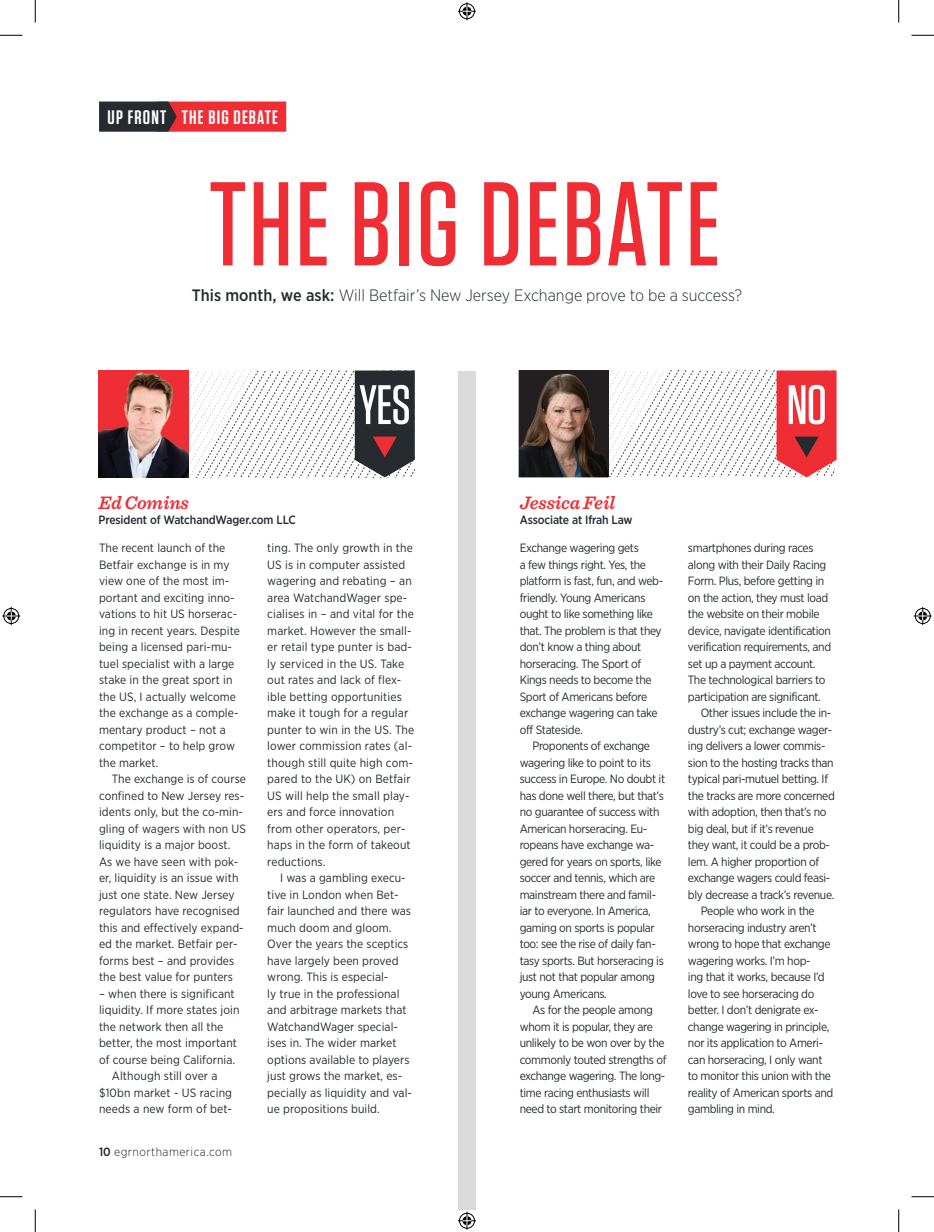
<style>
.page{position:relative;width:934px;height:1232px;background:#fff}
.page>*{position:absolute;margin:0;border:0;box-sizing:border-box;transform-origin:0 0}
.t1{font:500 118.8px "Tungsten";letter-spacing:.025em;color:#ee2e34}
.t2{font:500 55.5px "Tungsten";color:#fff}
.t3{font:600 19.5px "Tungsten";letter-spacing:.06em;color:#fff}
.t4{font:italic 600 18.9px "Sentinel";letter-spacing:-.01em;color:#ee2e34}
.t5{font:300 16.5px "Gotham Narrow";color:#262b30}
.t6{font:12px/16.5px "Gotham Narrow";letter-spacing:-.03em;color:#262b30}
.t7{font:12px/16.5px "Gotham Narrow";letter-spacing:.005em;color:#262b30}
.t8{font:12px/16.5px "Gotham Narrow";letter-spacing:.01em;color:#262b30}
.t9{font:500 12px "Gotham Narrow";letter-spacing:-.01em;color:#262b30}
.t10{font:300 12px "Gotham Narrow";letter-spacing:.04em;color:#231f20}
.s1{font-weight:500}
</style>
<div class="page">
<svg style="left:99px;top:101px;width:187px;height:31px;background:#a13237"></svg>
<div style="left:458px;top:370px;width:18px;height:839px;background:#dad9dc"></div>
<img style="left:518px;top:370px;width:2px;height:107px">
<svg style="left:188px;top:370px;width:227px;height:107px"></svg>
<svg style="left:520px;top:370px;width:316px;height:107px"></svg>
<img style="left:98px;top:370px;width:90px;height:107px">
<svg style="left:0;top:35px;width:22px;height:1px"></svg>
<svg style="left:911px;top:35px;width:23px;height:1px"></svg>
<svg style="left:0;top:1196px;width:22px;height:1px"></svg>
<svg style="left:911px;top:1196px;width:23px;height:1px"></svg>
<svg style="left:35px;top:0;width:1px;height:22px"></svg>
<svg style="left:35px;top:1209px;width:1px;height:22px"></svg>
<svg style="left:898px;top:0;width:1px;height:22px"></svg>
<svg style="left:898px;top:1209px;width:1px;height:22px"></svg>
<svg style="left:458px;top:2px;width:18px;height:18px"></svg>
<svg style="left:458px;top:1211px;width:18px;height:18px"></svg>
<svg style="left:2px;top:607px;width:18px;height:18px"></svg>
<svg style="left:913px;top:607px;width:18px;height:18px"></svg>
<h3 class="t3" style="left:108px;top:107px;width:172px">UP FRONT THE BIG DEBATE</h3>
<h1 class="t1" style="left:209px;top:162px;width:512px">THE BIG DEBATE</h1>
<h3 class="t5" style="left:192px;top:285px;width:552px"><span class="s1">This month, we ask:</span> Will Betfair’s New Jersey Exchange prove to be a success?</h3>
<h3 class="t4" style="left:98px;top:488px;width:92px">Ed Comins</h3>
<p class="t9" style="left:98px;top:512px;width:199px">President of WatchandWager.com LLC</p>
<h2 class="t2" style="left:359px;top:376px;width:53px">YES</h2>
<h2 class="t2" style="left:786px;top:376px;width:42px">NO</h2>
<h3 class="t4" style="left:520px;top:488px;width:97px">Jessica Feil</h3>
<p class="t9" style="left:520px;top:512px;width:114px">Associate at Ifrah Law</p>
<p class="t7" style="left:99px;top:539px;width:142px">The recent launch of the<br>Betfair exchange is in my view one of the most im&shy;portant and exciting inno&shy;vations to hit US horserac&shy;ing in recent years. Despite being a licensed pari-mu&shy;tuel specialist with a large stake in the great sport in the US, I actually welcome the exchange as a comple&shy;mentary product – not a competitor – to help grow the market.</p>
<p class="t7" style="left:99px;top:770px;width:148px;text-indent:13px">The exchange is of course confined to New Jersey res&shy;idents only, but the co-min&shy;gling of wagers with non US liquidity is a major boost.<br>As we have seen with pok&shy;er, liquidity is an issue with just one state. New Jersey regulators have recognised this and effectively expand&shy;ed the market. Betfair per&shy;forms best – and provides the best value for punters</p>
<p class="t7" style="left:99px;top:985px;width:137px">– when there is significant</p>
<p class="t7" style="left:99px;top:1001px;width:142px">liquidity. If more states join</p>
<p class="t7" style="left:99px;top:1018px;width:126px">the network then all the</p>
<p class="t7" style="left:99px;top:1034px;width:139px">better, the most important</p>
<p class="t7" style="left:99px;top:1051px;width:138px">of course being California.</p>
<p class="t8" style="left:112px;top:1067px;width:107px">Although still over a</p>
<p class="t8" style="left:99px;top:1084px;width:134px">$10bn market - US racing</p>
<p class="t8" style="left:99px;top:1100px;width:134px">needs a new form of bet-</p>
<p class="t10" style="left:99px;top:1144px;width:135px"><span class="s1">10</span> egrnorthamerica.com</p>
<p class="t8" style="left:267px;top:539px;width:148px">ting. The only growth in the<br>US is in computer assisted wagering and rebating – an area WatchandWager spe&shy;cialises in – and vital for the market. However the small&shy;er retail type punter is bad&shy;ly serviced in the US. Take out rates and lack of flex&shy;ible betting opportunities make it tough for a regular punter to win in the US. The lower commission rates (al&shy;though still quite high com&shy;pared to the UK) on Betfair<br>US will help the small play&shy;ers and force innovation from other operators, per&shy;haps in the form of takeout reductions.</p>
<p class="t7" style="left:267px;top:869px;width:146px;text-indent:13px">I was a gambling execu&shy;tive in London when Bet&shy;fair launched and there was much doom and gloom.<br>Over the years the sceptics have largely been proved wrong. This is especial-<br>ly true in the professional and arbitrage markets that<br>WatchandWager special&shy;ises in. The wider market options available to players just grows the market, es&shy;pecially as liquidity and val&shy;ue propositions build.</p>
<p class="t6" style="left:520px;top:539px;width:145px">Exchange wagering gets<br>a few things right. Yes, the platform is fast, fun, and web&shy;friendly. Young Americans ought to like something like that. The problem is that they don’t know a thing about horseracing. The Sport of<br>Kings needs to become the<br>Sport of Americans before exchange wagering can take off Stateside.</p>
<p class="t6" style="left:520px;top:737px;width:147px;text-indent:13px">Proponents of exchange wagering like to point to its success in Europe. No doubt it has done well there, but that’s no guarantee of success with<br>American horseracing. Eu&shy;ropeans have exchange wa&shy;gered for years on sports, like soccer and tennis, which are mainstream there and famil&shy;iar to everyone. In America, gaming on sports is popular too: see the rise of daily fan&shy;tasy sports. But horseracing is just not that popular among young Americans.</p>
<p class="t6" style="left:520px;top:1001px;width:148px;text-indent:13px">As for the people among whom it is popular, they are unlikely to be won over by the commonly touted strengths of exchange wagering. The long&shy;time racing enthusiasts will need to start monitoring their</p>
<p class="t6" style="left:688px;top:539px;width:127px">smartphones during races</p>
<p class="t6" style="left:688px;top:556px;width:140px">along with their Daily Racing</p>
<p class="t6" style="left:688px;top:572px;width:138px">Form. Plus, before getting in</p>
<p class="t6" style="left:688px;top:589px;width:142px">on the action, they must load</p>
<p class="t6" style="left:688px;top:605px;width:133px">the website on their mobile</p>
<p class="t6" style="left:688px;top:622px;width:144px">device, navigate identification</p>
<p class="t6" style="left:688px;top:638px;width:145px">verification requirements, and</p>
<p class="t6" style="left:688px;top:655px;width:129px">set up a payment account.</p>
<p class="t6" style="left:688px;top:671px;width:139px">The technological barriers to</p>
<p class="t6" style="left:688px;top:688px;width:134px">participation are significant.</p>
<p class="t6" style="left:700px;top:704px;width:132px">Other issues include the in-</p>
<p class="t6" style="left:688px;top:721px;width:146px">dustry’s cut; exchange wager-</p>
<p class="t6" style="left:688px;top:737px;width:139px">ing delivers a lower commis-</p>
<p class="t6" style="left:688px;top:754px;width:147px">sion to the hosting tracks than</p>
<p class="t6" style="left:688px;top:770px;width:142px">typical pari-mutuel betting. If</p>
<p class="t6" style="left:688px;top:787px;width:148px">the tracks are more concerned</p>
<p class="t6" style="left:688px;top:803px;width:140px">with adoption, then that’s no</p>
<p class="t6" style="left:688px;top:820px;width:127px">big deal, but if it’s revenue</p>
<p class="t6" style="left:688px;top:836px;width:144px">they want, it could be a prob-</p>
<p class="t6" style="left:688px;top:853px;width:133px">lem. A higher proportion of</p>
<p class="t6" style="left:688px;top:869px;width:144px">exchange wagers could feasi-</p>
<p class="t6" style="left:688px;top:886px;width:148px">bly decrease a track’s revenue.</p>
<p class="t6" style="left:700px;top:902px;width:115px">People who work in the</p>
<p class="t6" style="left:688px;top:919px;width:130px">horseracing industry aren’t</p>
<p class="t6" style="left:688px;top:935px;width:144px">wrong to hope that exchange</p>
<p class="t6" style="left:688px;top:952px;width:124px">wagering works. I’m hop-</p>
<p class="t6" style="left:688px;top:968px;width:138px">ing that it works, because I’d</p>
<p class="t6" style="left:688px;top:985px;width:128px">love to see horseracing do</p>
<p class="t6" style="left:688px;top:1001px;width:132px">better. I don’t denigrate ex-</p>
<p class="t6" style="left:688px;top:1018px;width:143px">change wagering in principle,</p>
<p class="t6" style="left:688px;top:1034px;width:137px">nor its application to Ameri-</p>
<p class="t6" style="left:688px;top:1051px;width:136px">can horseracing, I only want</p>
<p class="t6" style="left:688px;top:1067px;width:144px">to monitor this union with the</p>
<p class="t6" style="left:688px;top:1084px;width:147px">reality of American sports and</p>
<p class="t6" style="left:688px;top:1100px;width:88px">gambling in mind.</p>
</div>
